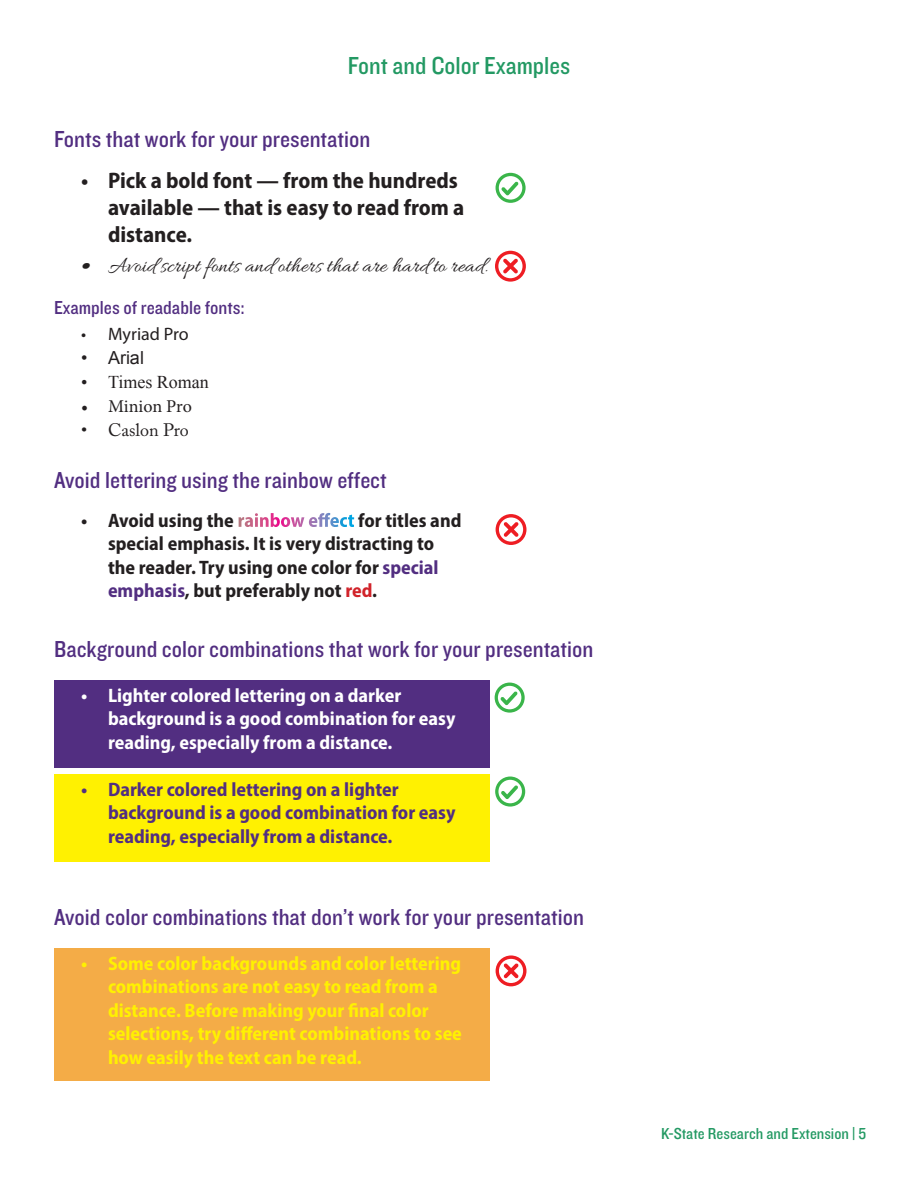
<style>
.page{position:relative;width:918px;height:1188px;background:#fff}
.page>*{position:absolute;margin:0;border:0;box-sizing:border-box;transform-origin:0 0}
.Headings{font:25.5px "Knockout 30 Junior Welterwt";color:#239963}
.Subhead{font:24px "Knockout 30 Junior Welterwt";color:#522e81}
.t1{font:700 semi-condensed 22.5px/27px "Myriad Pro";color:#231f20}
.t2{font:22.5px "Allura";color:#231f20}
.t3{font:700 semi-condensed 19.5px/23.4px "Myriad Pro";color:#fff101}
.t4{font:700 semi-condensed 19.5px/23.4px "Myriad Pro";color:#231f20}
.t5{font:700 semi-condensed 19.5px/23.4px "Myriad Pro";color:#fff}
.t6{font:700 semi-condensed 19.5px/23.4px "Myriad Pro";color:#522e81}
.Subhead-2{font:19.5px "Knockout 30 Junior Welterwt";color:#522e81}
.t7{font:18px "Times New Roman";color:#231f20}
.t8{font:18px "Myriad Pro";color:#231f20}
.t9{font:18px "Minion Pro";letter-spacing:-.005em;color:#231f20}
.t10{font:18px "Adobe Caslon Pro";color:#231f20}
.t11{font:18px "Arial";color:#231f20}
.t12{font:16.5px "Knockout 30 Junior Welterwt";color:#239963}
.s1{color:#fff}
.s2{color:#522e81}
.s3{color:#d1232a}
</style>
<div class="page">
<div style="left:54px;top:681px;width:435px;height:87px;background:#522e81"></div>
<div style="left:54px;top:949px;width:435px;height:132px;background:#f4ac47"></div>
<div style="left:54px;top:775px;width:435px;height:87px;background:#fff101"></div>
<svg style="left:496px;top:173px;width:30px;height:30px"></svg>
<svg style="left:495px;top:251px;width:31px;height:31px"></svg>
<svg style="left:495px;top:683px;width:30px;height:30px"></svg>
<svg style="left:495px;top:777px;width:30px;height:30px"></svg>
<svg style="left:496px;top:955px;width:30px;height:31px"></svg>
<svg style="left:496px;top:514px;width:30px;height:31px"></svg>
<p class="Headings" style="left:348px;top:49px;width:224px">Font and Color Examples</p>
<p class="Subhead" style="left:54px;top:123px;width:318px">Fonts that work for your presentation</p>
<p class="t1" style="left:108px;top:166px;width:358px;text-indent:-27px">• Pick a bold font — from the hundreds available — that is easy to read from a distance.</p>
<p class="t2" style="left:81px;top:253px;width:409px">• Avoid script fonts and others that are hard to read.</p>
<p class="Subhead-2" style="left:54px;top:294px;width:192px">Examples of readable fonts:</p>
<p class="t8" style="left:81px;top:323px;width:109px">• Myriad Pro</p>
<p class="t11" style="left:81px;top:346px;width:64px">• Arial</p>
<p class="t7" style="left:81px;top:370px;width:129px">• Times Roman</p>
<p class="t9" style="left:81px;top:394px;width:112px">• Minion Pro</p>
<p class="t10" style="left:81px;top:419px;width:109px">• Caslon Pro</p>
<p class="Subhead" style="left:54px;top:464px;width:334px">Avoid lettering using the rainbow effect</p>
<p class="t4" style="left:108px;top:508px;width:355px;text-indent:-27px">• Avoid using the <span class="s1">rainbow effect</span> for titles and special emphasis. It is very distracting to the reader. Try using one color for <span class="s2">special emphasis</span>, but preferably not <span class="s3">red</span>.</p>
<p class="Subhead" style="left:54px;top:633px;width:541px">Background color combinations that work for your presentation</p>
<p class="t5" style="left:108px;top:683px;width:349px;text-indent:-27px">• Lighter colored lettering on a darker background is a good combination for easy reading, especially from a distance.</p>
<p class="t6" style="left:108px;top:777px;width:349px;text-indent:-27px">• Darker colored lettering on a lighter background is a good combination for easy reading, especially from a distance.</p>
<p class="Subhead" style="left:54px;top:900px;width:532px">Avoid color combinations that don’t work for your presentation</p>
<p class="t3" style="left:108px;top:951px;width:355px;text-indent:-27px">• Some color backgrounds and color lettering combinations are not easy to read from a distance. Before making your final color selections, try different combinations to see how easily the text can be read.</p>
<p class="t12" style="left:661px;top:1122px;width:206px">K-State Research and Extension | 5</p>
</div>
